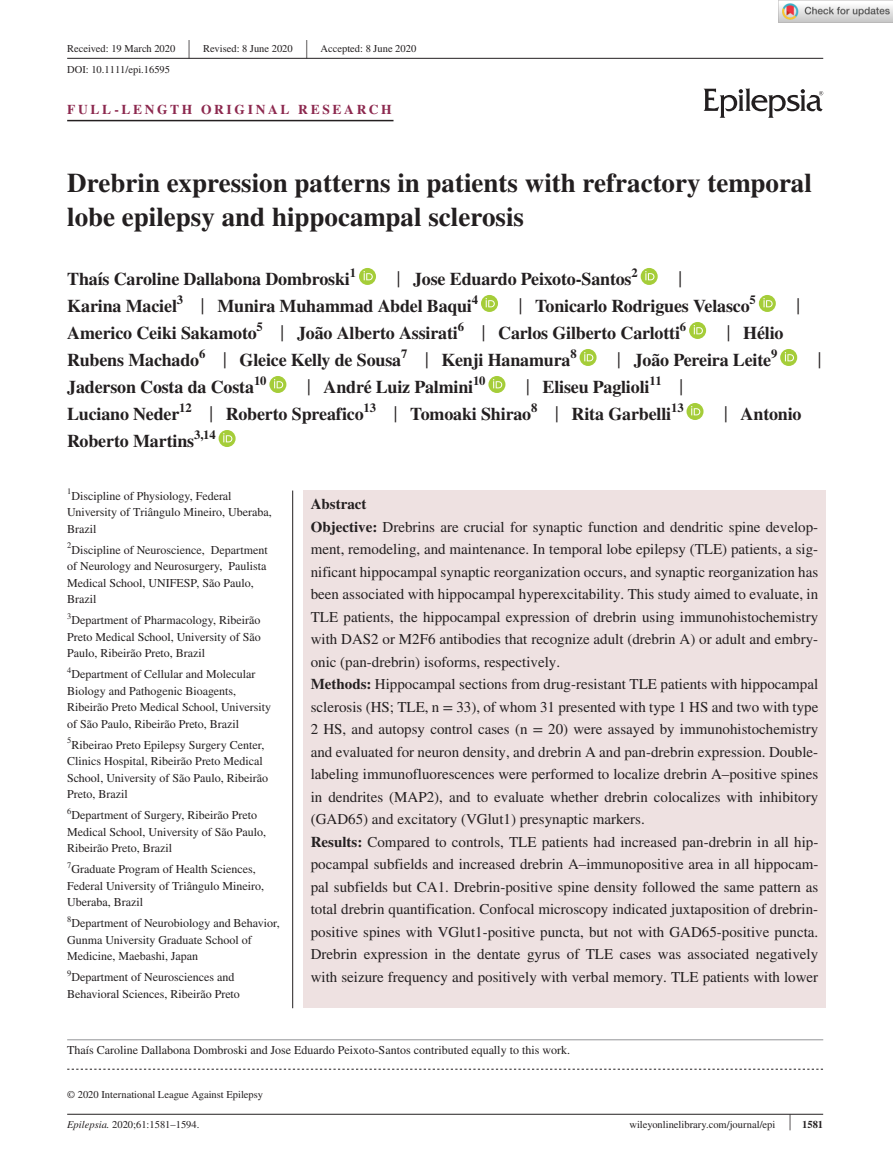
<style>
.page{position:relative;width:893px;height:1174px;background:#fff}
.page>*{position:absolute;margin:0;border:0;box-sizing:border-box;transform-origin:0 0}
.t1{font:700 27px/34.5px "STIX";color:#231f20}
.t2{font:26.55px "STIX";color:#231f20;scale:.4 1}
.t3{font:23.4px "STIX";color:#231f20;scale:.77 1}
.t4{font:700 18px/27px "STIX";letter-spacing:-.01em;color:#231f20}
.t5{font:15px/22.5px "STIX";color:#231f20}
.t6{font:700 13.5px "STIX";letter-spacing:.2em;color:#8c284e}
.t7{font:700 12.6px "STIX";color:#231f20}
.t8{font:12px/16.5px "STIX";color:#231f20}
.t9{font:10.5px "STIX";color:#231f20}
.t10{font:8.4px "STIX";color:#231f20}
.s1{font-weight:400;font-size:23.4px}
.s2{font-weight:700}
.s3{font-style:italic}
.s4{font-size:23.1px}
</style>
<div class="page">
<hr style="left:67px;top:1113px;width:756px;height:1px;background:#231f20">
<svg style="left:704px;top:88px;width:119px;height:30px"></svg>
<hr style="left:67px;top:58px;width:756px;height:1px;background:#231f20">
<hr style="left:67px;top:120px;width:326px;height:1px;background:#231f20">
<svg style="left:359px;top:268px;width:17px;height:17px"></svg>
<svg style="left:364px;top:271px;width:9px;height:9px"></svg>
<svg style="left:641px;top:268px;width:17px;height:17px"></svg>
<svg style="left:645px;top:271px;width:9px;height:9px"></svg>
<svg style="left:481px;top:295px;width:17px;height:17px"></svg>
<svg style="left:486px;top:298px;width:9px;height:9px"></svg>
<div style="left:759px;top:295px;width:17px;height:17px;background:#a5cd39;border-radius:50%"></div>
<svg style="left:763px;top:298px;width:10px;height:9px"></svg>
<svg style="left:689px;top:322px;width:17px;height:17px"></svg>
<svg style="left:694px;top:325px;width:9px;height:9px"></svg>
<svg style="left:580px;top:349px;width:17px;height:17px"></svg>
<svg style="left:584px;top:352px;width:9px;height:9px"></svg>
<div style="left:780px;top:349px;width:17px;height:17px;background:#a5cd39;border-radius:50%"></div>
<svg style="left:785px;top:352px;width:9px;height:9px"></svg>
<svg style="left:269px;top:376px;width:17px;height:17px"></svg>
<svg style="left:274px;top:379px;width:9px;height:9px"></svg>
<svg style="left:488px;top:376px;width:17px;height:17px"></svg>
<svg style="left:493px;top:379px;width:9px;height:9px"></svg>
<svg style="left:686px;top:403px;width:17px;height:17px"></svg>
<svg style="left:691px;top:406px;width:9px;height:9px"></svg>
<svg style="left:219px;top:430px;width:17px;height:17px"></svg>
<svg style="left:223px;top:433px;width:9px;height:9px"></svg>
<svg style="left:67px;top:1068px;width:756px;height:1px"></svg>
<hr style="left:67px;top:1039px;width:756px;height:1px;background:#939598">
<div style="left:303px;top:490px;width:523px;height:518px;background:#eee1e1"></div>
<hr style="left:292px;top:490px;width:1px;height:518px;background:#231f20">
<img style="left:779px;top:0;width:114px;height:23px">
<p class="t9" style="left:67px;top:41px;width:110px">Received: 19 March 2020</p>
<h2 class="t2" style="left:188px;top:31px;width:7px">|</h2>
<p class="t9" style="left:203px;top:41px;width:91px">Revised: 8 June 2020</p>
<h2 class="t2" style="left:306px;top:31px;width:7px">|</h2>
<p class="t9" style="left:321px;top:41px;width:97px">Accepted: 8 June 2020</p>
<p class="t9" style="left:67px;top:63px;width:104px">DOI: 10.1111/epi.16595</p>
<p class="t6" style="left:67px;top:101px;width:326px">FULL-LENGTH ORIGINAL RESEARCH</p>
<h1 class="t1" style="left:67px;top:165px;width:746px">Drebrin expression patterns in patients with refractory temporal lobe epilepsy and hippocampal sclerosis</h1>
<p class="t4" style="left:67px;top:265px;width:290px">Thaís Caroline Dallabona Dombroski<sup>1</sup></p>
<p class="t4" style="left:397px;top:265px;width:243px"><span class="s1">|</span> Jose Eduardo Peixoto-Santos<sup>2</sup></p>
<h3 class="t3" style="left:678px;top:263px;width:6px">|</h3>
<p class="t4" style="left:67px;top:292px;width:412px">Karina Maciel<sup>3</sup> <span class="s1">|</span> Munira Muhammad Abdel Baqui<sup>4</sup></p>
<p class="t4" style="left:519px;top:292px;width:239px"><span class="s1">|</span> Tonicarlo Rodrigues Velasco<sup>5</sup></p>
<h3 class="t3" style="left:796px;top:290px;width:6px">|</h3>
<p class="t4" style="left:67px;top:319px;width:620px">Americo Ceiki Sakamoto<sup>5</sup> <span class="s1">|</span> João Alberto Assirati<sup>6</sup> <span class="s1">|</span> Carlos Gilberto Carlotti<sup>6</sup></p>
<p class="t4" style="left:727px;top:319px;width:58px"><span class="s1">|</span> Hélio</p>
<p class="t4" style="left:67px;top:346px;width:511px">Rubens Machado<sup>6</sup> <span class="s1">|</span> Gleice Kelly de Sousa<sup>7</sup> <span class="s1">|</span> Kenji Hanamura<sup>8</sup></p>
<p class="t4" style="left:617px;top:346px;width:162px"><span class="s1">|</span> João Pereira Leite<sup>9</sup></p>
<h3 class="t3" style="left:818px;top:344px;width:6px">|</h3>
<p class="t4" style="left:67px;top:373px;width:201px">Jaderson Costa da Costa<sup>10</sup></p>
<p class="t4" style="left:307px;top:373px;width:180px"><span class="s1">|</span> André Luiz Palmini<sup>10</sup></p>
<p class="t4" style="left:67px;top:373px;width:617px;text-indent:459px"><span class="s1">|</span> Eliseu Paglioli<sup>11</sup> <span class="s1">|<br></span>Luciano Neder<sup>12</sup> <span class="s1">|</span> Roberto Spreafico<sup>13</sup> <span class="s1">|</span> Tomoaki Shirao<sup>8</sup> <span class="s1">|</span> Rita Garbelli</p>
<p class="t7" style="left:671px;top:400px;width:14px">13</p>
<p class="t4" style="left:724px;top:400px;width:79px"><span class="s1">|</span> Antonio</p>
<p class="t4" style="left:67px;top:427px;width:129px">Roberto Martins</p>
<p class="t7" style="left:194px;top:427px;width:23px">3,14</p>
<p class="t10" style="left:67px;top:485px;width:6px">1</p>
<p class="t8" style="left:67px;top:488px;width:206px;text-indent:4px">Discipline of Physiology, Federal<br>University of Triângulo Mineiro, Uberaba,<br>Brazil</p>
<p class="t10" style="left:67px;top:539px;width:6px">2</p>
<p class="t8" style="left:67px;top:542px;width:202px;text-indent:4px">Discipline of Neuroscience, Department of Neurology and Neurosurgery, Paulista<br>Medical School, UNIFESP, São Paulo,<br>Brazil</p>
<p class="t10" style="left:67px;top:610px;width:6px">3</p>
<p class="t8" style="left:67px;top:612px;width:195px;text-align:justify;text-indent:4px">Department of Pharmacology, Ribeirão Preto Medical School, University of São Paulo, Ribeirão Preto, Brazil</p>
<p class="t10" style="left:67px;top:664px;width:6px">4</p>
<p class="t8" style="left:67px;top:666px;width:206px;text-indent:4px">Department of Cellular and Molecular Biology and Pathogenic Bioagents, Ribeirão Preto Medical School, University of São Paulo, Ribeirão Preto, Brazil</p>
<p class="t10" style="left:67px;top:734px;width:6px">5</p>
<p class="t8" style="left:67px;top:737px;width:202px;text-indent:4px">Ribeirao Preto Epilepsy Surgery Center, Clinics Hospital, Ribeirão Preto Medical School, University of São Paulo, Ribeirão Preto, Brazil</p>
<p class="t8" style="left:67px;top:807px;width:200px"><sup>6</sup>Department of Surgery, Ribeirão Preto<br>Medical School, University of São Paulo,<br>Ribeirão Preto, Brazil</p>
<p class="t8" style="left:67px;top:861px;width:198px"><sup>7</sup>Graduate Program of Health Sciences,<br>Federal University of Triângulo Mineiro,<br>Uberaba, Brazil</p>
<p class="t8" style="left:67px;top:915px;width:214px"><sup>8</sup>Department of Neurobiology and Behavior,<br>Gunma University Graduate School of<br>Medicine, Maebashi, Japan</p>
<p class="t8" style="left:67px;top:969px;width:174px"><sup>9</sup>Department of Neurosciences and<br>Behavioral Sciences, Ribeirão Preto</p>
<p class="t5" style="left:311px;top:494px;width:509px"><span class="s2">Abstract<br>Objective:</span> Drebrins are crucial for synaptic function and dendritic spine develop&shy;ment, remodeling, and maintenance. In temporal lobe epilepsy (TLE) patients, a sig&shy;nificant hippocampal synaptic reorganization occurs, and synaptic reorganization has been associated with hippocampal hyperexcitability. This study aimed to evaluate, in TLE patients, the hippocampal expression of drebrin using immunohistochemistry with DAS2 or M2F6 antibodies that recognize adult (drebrin A) or adult and embry&shy;onic (pan-drebrin) isoforms, respectively.<br><span class="s2">Methods:</span> Hippocampal sections from drug-resistant TLE patients with hippocampal sclerosis (HS; TLE, n = 33), of whom 31 presented with type 1 HS and two with type 2 HS, and autopsy control cases (n = 20) were assayed by immunohistochemistry and evaluated for neuron density, and drebrin A and pan-drebrin expression. Double&shy;labeling immunofluorescences were performed to localize drebrin A–positive spines in dendrites (MAP2), and to evaluate whether drebrin colocalizes with inhibitory (GAD65) and excitatory (VGlut1) presynaptic markers.<br><span class="s2">Results:</span> Compared to controls, TLE patients had increased pan-drebrin in all hip&shy;pocampal subfields and increased drebrin A–immunopositive area in all hippocam&shy;pal subfields but CA1. Drebrin-positive spine density followed the same pattern as total drebrin quantification. Confocal microscopy indicated juxtaposition of drebrin&shy;positive spines with VGlut1-positive puncta, but not with GAD65-positive puncta.<br>Drebrin expression in the dentate gyrus of TLE cases was associated negatively with seizure frequency and positively with verbal memory. TLE patients with lower</p>
<p class="t8" style="left:67px;top:1042px;width:504px">Thaís Caroline Dallabona Dombroski and Jose Eduardo Peixoto-Santos contributed equally to this work.</p>
<p class="t9" style="left:67px;top:1087px;width:197px">© 2020 International League Against Epilepsy</p>
<p class="t9" style="left:67px;top:1117px;width:134px"><span class="s3">Epilepsia.</span> 2020;61:1581–1594.</p>
<p class="t9" style="left:629px;top:1117px;width:195px">wileyonlinelibrary.com/journal/epi <span class="s4">|</span> <span class="s2">1581</span></p>
</div>
